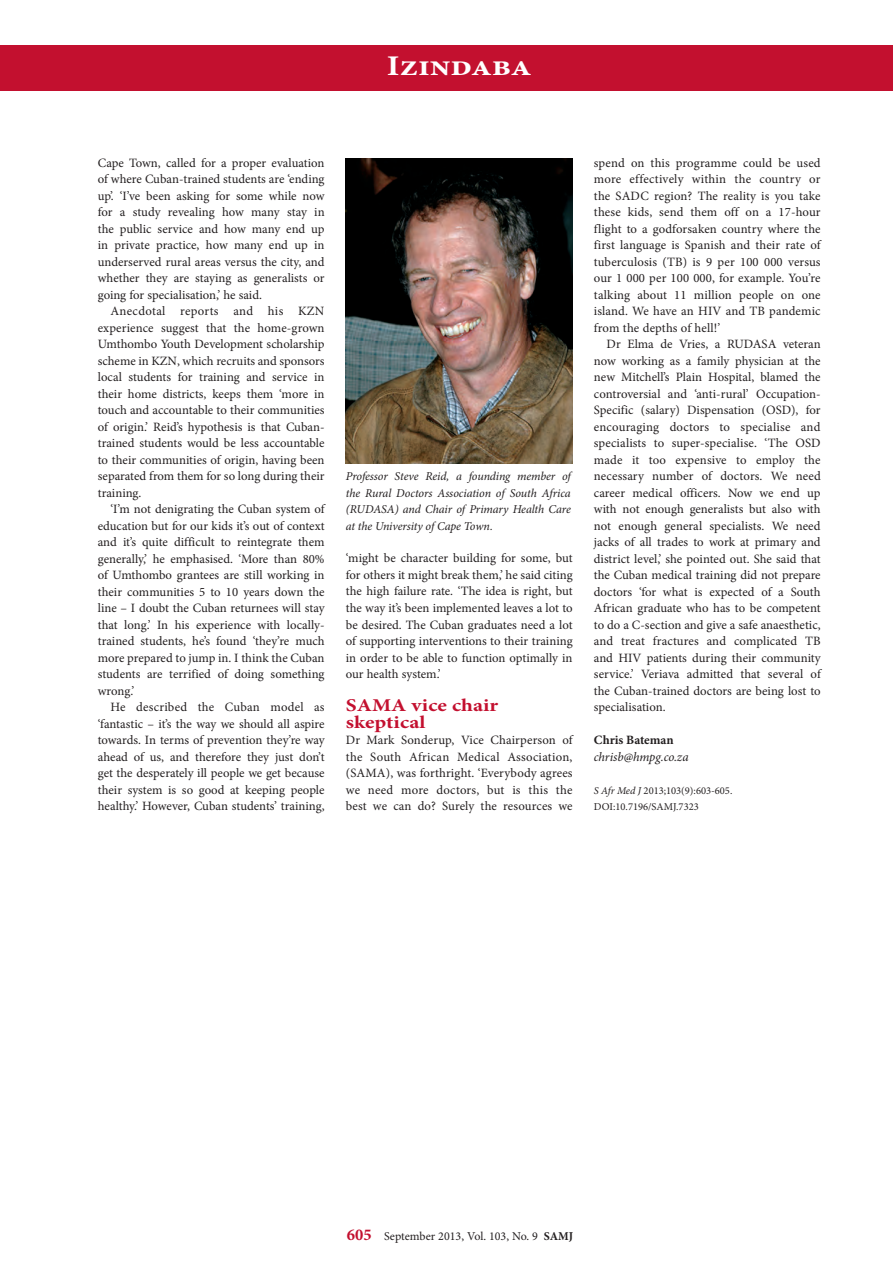
<style>
.page{position:relative;width:893px;height:1263px;background:#fff}
.page>*{position:absolute;margin:0;border:0;box-sizing:border-box;transform-origin:0 0}
.t1{font:700 28.5px "Minion Pro";color:#fff;scale:1.2 1}
.B_HEAD{font:700 18px/16.5px "Minion Pro";color:#c3102f;scale:1.2 1}
.BODY_TEXT_INDENT{font:12.75px/16.5px "Minion Pro";color:#231f20;text-align:justify}
.BODY_TEXT_1ST_PARAGR{font:12.75px/16.5px "Minion Pro";letter-spacing:.005em;color:#231f20;text-align:justify}
.BODY_TEXT_1ST_PARAGR-2{font:italic 12.75px "Minion Pro";letter-spacing:-.005em;color:#231f20}
.AUTHOR_NAME{font:700 12.75px "Minion Pro";color:#231f20}
.CAPTIONS{font:italic 12px/16.5px "Minion Pro";letter-spacing:-.01em;color:#231f20;text-align:justify}
.t2{font:12px "Minion Pro";color:#231f20}
.S_AFR_MED{font:10.5px "Minion Pro";color:#231f20}
.s1{font-style:italic}
.s2{font-weight:700;font-size:16.5px;color:#c3102f}
.s3{font-weight:700}
</style>
<div class="page">
<div style="left:0;top:45px;width:893px;height:45px;background:#c3102f"></div>
<img style="left:346px;top:158px;width:227px;height:306px">
<p class="t1" style="left:387px;top:46px;width:122px">Izindaba</p>
<p class="BODY_TEXT_1ST_PARAGR" style="left:98px;top:154px;width:228px">Cape Town, called for a proper evaluation of where Cuban-trained students are ‘ending up’. ‘I’ve been asking for some while now for a study revealing how many stay in the public service and how many end up in private practice, how many end up in underserved rural areas versus the city, and whether they are staying as generalists or going for specialisation,’ he said.</p>
<p class="BODY_TEXT_INDENT" style="left:98px;top:303px;width:228px;text-indent:13px">Anecdotal reports and his KZN experience suggest that the home-grown Umthombo Youth Development scholarship scheme in KZN, which recruits and sponsors local students for training and service in their home districts, keeps them ‘more in touch and accountable to their communities of origin.’ Reid’s hypothesis is that Cuban&shy;trained students would be less accountable to their communities of origin, having been separated from them for so long during their training.</p>
<p class="BODY_TEXT_INDENT" style="left:98px;top:501px;width:228px;text-indent:13px">‘I’m not denigrating the Cuban system of education but for our kids it’s out of context and it’s quite difficult to reintegrate them generally,’ he emphasised. ‘More than 80% of Umthombo grantees are still working in their communities 5 to 10 years down the line – I doubt the Cuban returnees will stay that long.’ In his experience with locally&shy;trained students, he’s found ‘they’re much more prepared to jump in. I think the Cuban students are terrified of doing something wrong.’</p>
<p class="BODY_TEXT_INDENT" style="left:98px;top:699px;width:228px;text-indent:13px">He described the Cuban model as ‘fantastic – it’s the way we should all aspire towards. In terms of prevention they’re way ahead of us, and therefore they just don’t get the desperately ill people we get because their system is so good at keeping people healthy.’ However, Cuban students’ training,</p>
<p class="CAPTIONS" style="left:346px;top:468px;width:226px">Professor Steve Reid, a founding member of the Rural Doctors Association of South Africa (RUDASA) and Chair of Primary Health Care at the University of Cape Town.</p>
<p class="BODY_TEXT_INDENT" style="left:346px;top:550px;width:228px">‘might be character building for some, but for others it might break them,’ he said citing the high failure rate. ‘The idea is right, but the way it’s been implemented leaves a lot to be desired. The Cuban graduates need a lot of supporting interventions to their training in order to be able to function optimally in our health system.’</p>
<h2 class="B_HEAD" style="left:346px;top:697px;width:128px">SAMA vice chair skeptical</h2>
<p class="BODY_TEXT_1ST_PARAGR" style="left:346px;top:732px;width:228px">Dr Mark Sonderup, Vice Chairperson of the South African Medical Association, (SAMA), was forthright. ‘Everybody agrees we need more doctors, but is this the best we can do? Surely the resources we</p>
<p class="BODY_TEXT_1ST_PARAGR" style="left:594px;top:154px;width:228px">spend on this programme could be used more effectively within the country or the SADC region? The reality is you take these kids, send them off on a 17-hour flight to a godforsaken country where the first language is Spanish and their rate of tuberculosis (TB) is 9 per 100 000 versus our 1 000 per 100 000, for example. You’re talking about 11 million people on one island. We have an HIV and TB pandemic from the depths of hell!’</p>
<p class="BODY_TEXT_INDENT" style="left:594px;top:336px;width:228px;text-indent:13px">Dr Elma de Vries, a RUDASA veteran now working as a family physician at the new Mitchell’s Plain Hospital, blamed the controversial and ‘anti-rural’ Occupation-Specific (salary) Dispensation (OSD), for encouraging doctors to specialise and specialists to super-specialise. ‘The OSD made it too expensive to employ the necessary number of doctors. We need career medical officers. Now we end up with not enough generalists but also with not enough general specialists. We need jacks of all trades to work at primary and district level,’ she pointed out. She said that the Cuban medical training did not prepare doctors ‘for what is expected of a South African graduate who has to be competent to do a C-section and give a safe anaesthetic, and treat fractures and complicated TB and HIV patients during their community service.’ Veriava admitted that several of the Cuban-trained doctors are being lost to specialisation.</p>
<p class="AUTHOR_NAME" style="left:594px;top:731px;width:81px">Chris Bateman</p>
<p class="BODY_TEXT_1ST_PARAGR-2" style="left:594px;top:748px;width:96px">chrisb@hmpg.co.za</p>
<p class="S_AFR_MED" style="left:594px;top:783px;width:140px"><span class="s1">S Afr Med J</span> 2013;103(9):603-605.</p>
<p class="S_AFR_MED" style="left:594px;top:800px;width:106px">DOI:10.7196/SAMJ.7323</p>
<p class="t2" style="left:347px;top:1228px;width:228px"><span class="s2">605</span> September 2013, Vol. 103, No. 9 <span class="s3">SAMJ</span></p>
</div>
